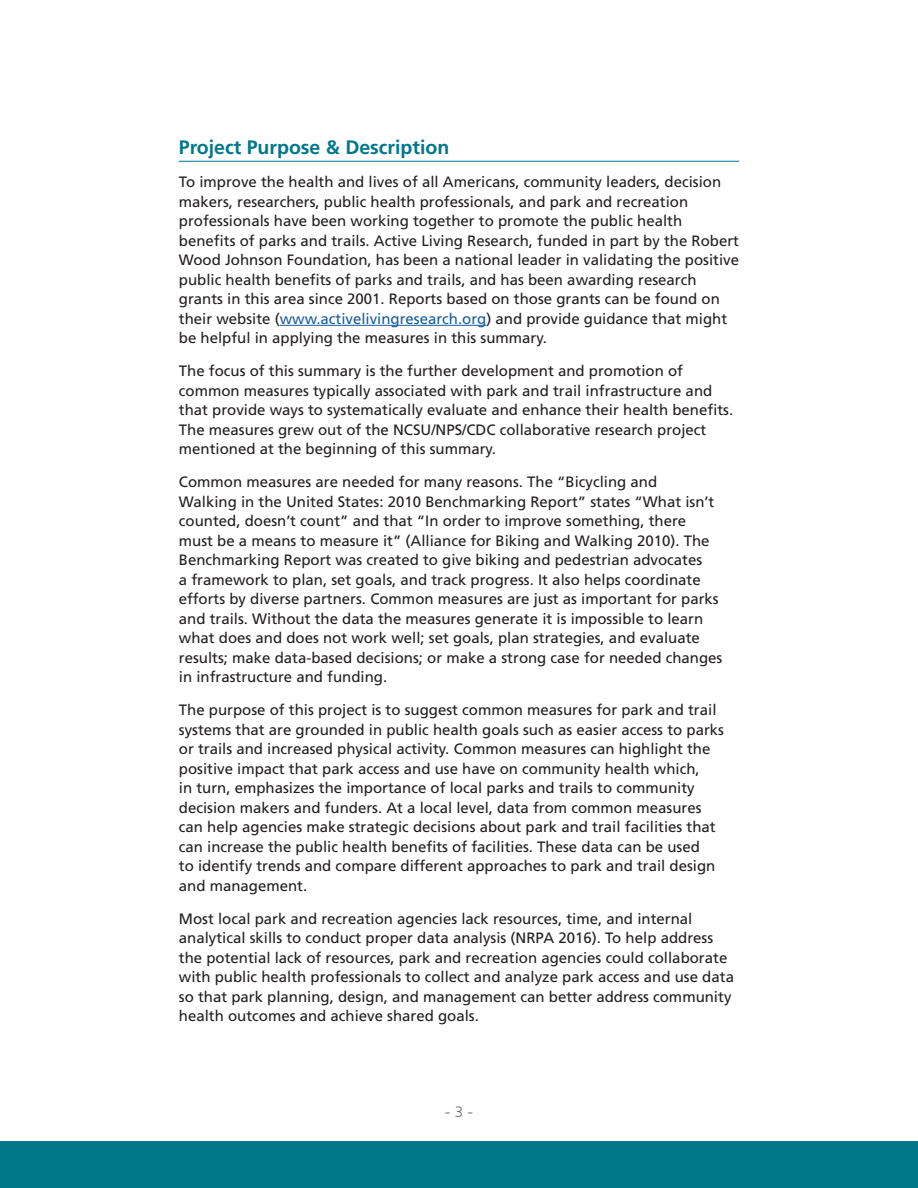
<style>
.page{position:relative;width:918px;height:1188px;background:#fff}
.page>*{position:absolute;margin:0;border:0;box-sizing:border-box;transform-origin:0 0}
.t1{font:700 19.5px "Frutiger LT Std";color:#00788b}
.t2{font:18px "Minion Pro";color:#6c6d70}
.t3{font:15px/19.5px "Frutiger LT Std";color:#231f20}
.s1{color:#175d9e}
.s2{font-family:"Frutiger LT Std";font-weight:300;font-size:15px}
</style>
<div class="page">
<hr style="left:179px;top:161px;width:560px;height:1px;background:#00788b">
<hr style="left:280px;top:325px;width:206px;height:1px;background:#175d9e">
<div style="left:0;top:1141px;width:918px;height:47px;background:#00788b"></div>
<h1 class="t1" style="left:179px;top:136px;width:272px">Project Purpose &amp; Description</h1>
<p class="t3" style="left:179px;top:172px;width:562px">To improve the health and lives of all Americans, community leaders, decision makers, researchers, public health professionals, and park and recreation professionals have been working together to promote the public health benefits of parks and trails. Active Living Research, funded in part by the Robert Wood Johnson Foundation, has been a national leader in validating the positive public health benefits of parks and trails, and has been awarding research grants in this area since 2001. Reports based on those grants can be found on their website (<span class="s1">www.activelivingresearch.org</span>) and provide guidance that might be helpful in applying the measures in this summary.</p>
<p class="t3" style="left:179px;top:361px;width:556px">The focus of this summary is the further development and promotion of common measures typically associated with park and trail infrastructure and that provide ways to systematically evaluate and enhance their health benefits.<br>The measures grew out of the NCSU/NPS/CDC collaborative research project mentioned at the beginning of this summary.</p>
<p class="t3" style="left:179px;top:472px;width:545px">Common measures are needed for many reasons. The “Bicycling and<br>Walking in the United States: 2010 Benchmarking Report” states “What isn’t counted, doesn’t count” and that “In order to improve something, there must be a means to measure it” (Alliance for Biking and Walking 2010). The Benchmarking Report was created to give biking and pedestrian advocates<br>a framework to plan, set goals, and track progress. It also helps coordinate efforts by diverse partners. Common measures are just as important for parks and trails. Without the data the measures generate it is impossible to learn what does and does not work well; set goals, plan strategies, and evaluate results; make data-based decisions; or make a strong case for needed changes in infrastructure and funding.</p>
<p class="t3" style="left:179px;top:700px;width:547px">The purpose of this project is to suggest common measures for park and trail systems that are grounded in public health goals such as easier access to parks or trails and increased physical activity. Common measures can highlight the positive impact that park access and use have on community health which,<br>in turn, emphasizes the importance of local parks and trails to community decision makers and funders. At a local level, data from common measures can help agencies make strategic decisions about park and trail facilities that can increase the public health benefits of facilities. These data can be used<br>to identify trends and compare different approaches to park and trail design and management.</p>
<p class="t3" style="left:179px;top:909px;width:557px">Most local park and recreation agencies lack resources, time, and internal analytical skills to conduct proper data analysis (NRPA 2016). To help address the potential lack of resources, park and recreation agencies could collaborate with public health professionals to collect and analyze park access and use data so that park planning, design, and management can better address community health outcomes and achieve shared goals.</p>
<p class="t2" style="left:444px;top:1099px;width:31px">- <span class="s2">3</span> -</p>
</div>
